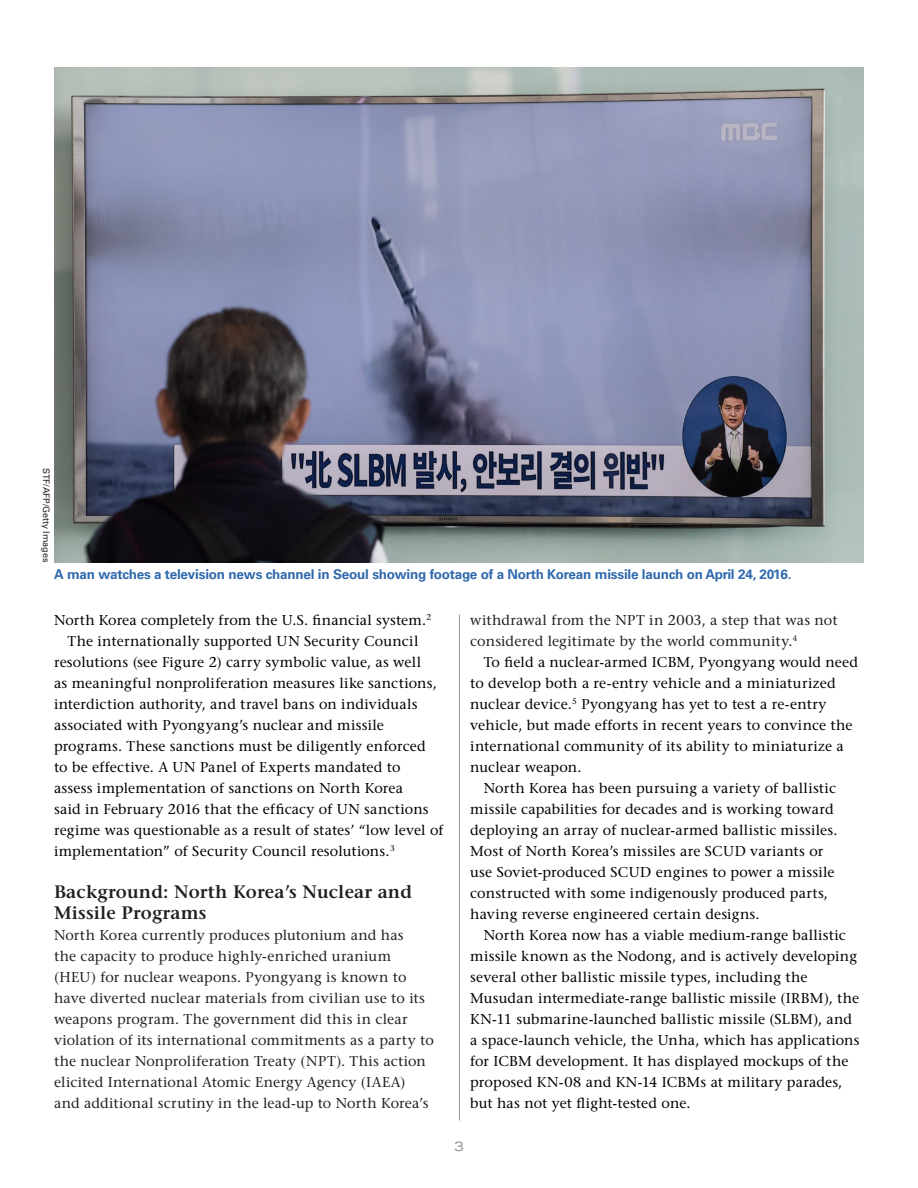
<style>
.page{position:relative;width:918px;height:1188px;background:#fff}
.page>*{position:absolute;margin:0;border:0;box-sizing:border-box;transform-origin:0 0}
.Subhead{font:600 18px/21px "Stone Serif Std";letter-spacing:.01em;color:#231f20}
.Subhead_2{font:500 14.25px/21px "Stone Serif Std";letter-spacing:.015em;color:#000}
.Paragraph_-_No_Inden{font:500 14.25px/21px "Stone Serif Std";letter-spacing:.01em;color:#231f20}
.t1{font:700 13.5px "Univers LT Std";letter-spacing:-.015em;color:#3069ad}
.t2{font:expanded 13.5px "Univers LT Std";color:#939598}
.t3{font:9px "Univers LT Std";color:#231f20}
</style>
<div class="page">
<hr style="left:459px;top:615px;width:1px;height:506px;background:#939598">
<img style="left:54px;top:68px;width:810px;height:494px">
<p class="t3" style="left:52px;top:468px;width:96px;rotate:90deg">STF/AFP/Getty Images</p>
<p class="t1" style="left:54px;top:566px;width:739px">A man watches a television news channel in Seoul showing footage of a North Korean missile launch on April 24, 2016.</p>
<p class="Subhead_2" style="left:54px;top:610px;width:379px">North Korea completely from the U.S. financial system.<sup>2</sup></p>
<p class="Subhead_2" style="left:54px;top:631px;width:391px;text-indent:14px">The internationally supported UN Security Council resolutions (see Figure 2) carry symbolic value, as well<br>as meaningful nonproliferation measures like sanctions, interdiction authority, and travel bans on individuals associated with Pyongyang’s nuclear and missile programs. These sanctions must be diligently enforced<br>to be effective. A UN Panel of Experts mandated to<br>assess implementation of sanctions on North Korea<br>said in February 2016 that the efficacy of UN sanctions regime was questionable as a result of states’ “low level of implementation” of Security Council resolutions.<sup>3</sup></p>
<p class="Subhead" style="left:54px;top:881px;width:360px">Background: North Korea’s Nuclear and<br>Missile Programs</p>
<p class="Paragraph_-_No_Inden" style="left:54px;top:925px;width:381px">North Korea currently produces plutonium and has<br>the capacity to produce highly-enriched uranium (HEU) for nuclear weapons. Pyongyang is known to have diverted nuclear materials from civilian use to its weapons program. The government did this in clear violation of its international commitments as a party to the nuclear Nonproliferation Treaty (NPT). This action elicited International Atomic Energy Agency (IAEA) and additional scrutiny in the lead-up to North Korea’s</p>
<p class="Paragraph_-_No_Inden" style="left:470px;top:610px;width:369px">withdrawal from the NPT in 2003, a step that was not considered legitimate by the world community.<sup>4</sup></p>
<p class="Subhead_2" style="left:470px;top:652px;width:390px;text-indent:14px">To field a nuclear-armed ICBM, Pyongyang would need to develop both a re-entry vehicle and a miniaturized nuclear device.<sup>5</sup> Pyongyang has yet to test a re-entry vehicle, but made efforts in recent years to convince the international community of its ability to miniaturize a nuclear weapon.</p>
<p class="Subhead_2" style="left:470px;top:778px;width:369px;text-indent:14px">North Korea has been pursuing a variety of ballistic missile capabilities for decades and is working toward deploying an array of nuclear-armed ballistic missiles.<br>Most of North Korea’s missiles are SCUD variants or use Soviet-produced SCUD engines to power a missile constructed with some indigenously produced parts, having reverse engineered certain designs.</p>
<p class="Subhead_2" style="left:470px;top:925px;width:391px;text-indent:14px">North Korea now has a viable medium-range ballistic missile known as the Nodong, and is actively developing several other ballistic missile types, including the Musudan intermediate-range ballistic missile (IRBM), the KN-11 submarine-launched ballistic missile (SLBM), and a space-launch vehicle, the Unha, which has applications for ICBM development. It has displayed mockups of the proposed KN-08 and KN-14 ICBMs at military parades, but has not yet flight-tested one.</p>
<p class="t2" style="left:454px;top:1138px;width:11px">3</p>
</div>
